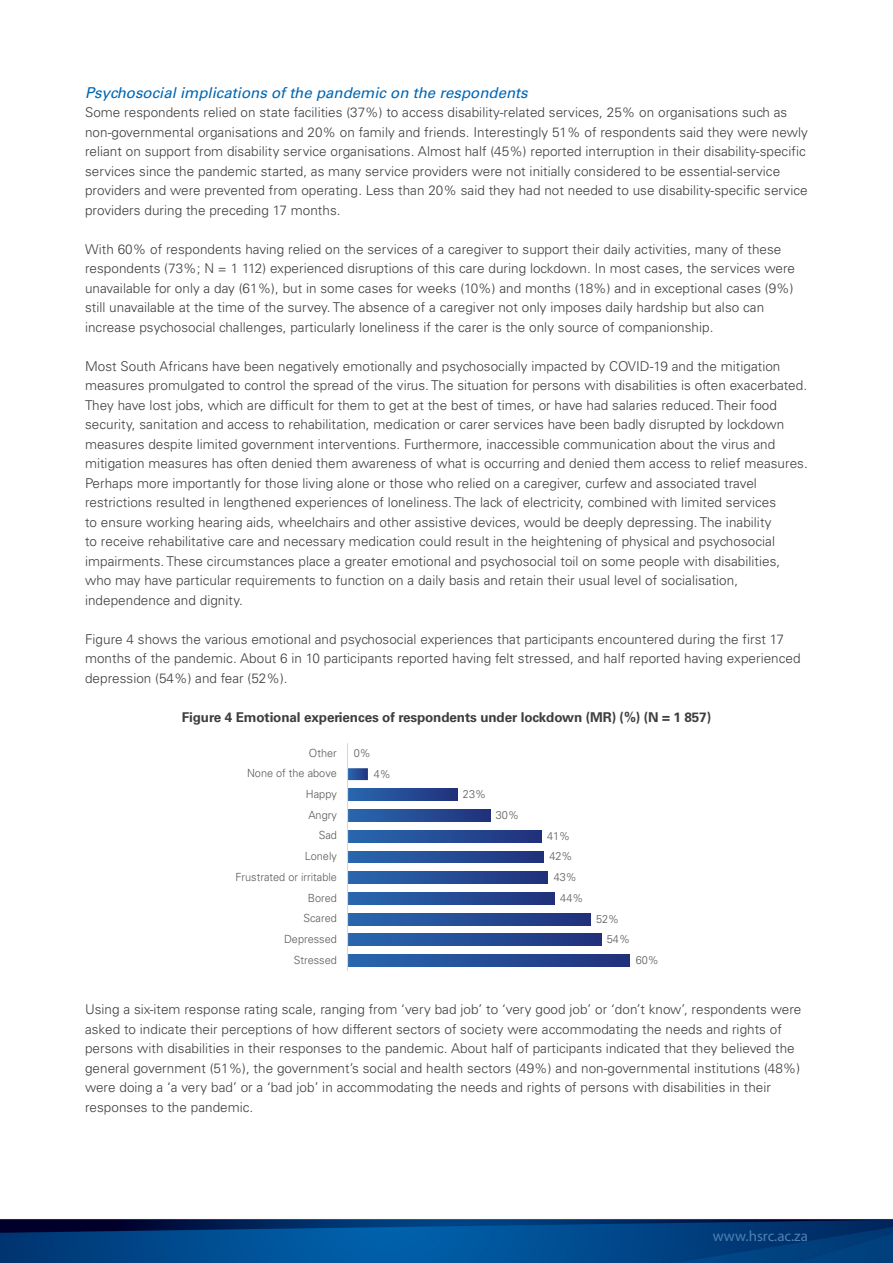
<style>
.page{position:relative;width:893px;height:1263px;background:#fff}
.page>*{position:absolute;margin:0;border:0;box-sizing:border-box;transform-origin:0 0}
.POLICY_BRIEF_BODY_fi{font:italic 15px "Univers";color:#0166b3}
.t1{font:15px "Myriad Pro";color:#4d80b2}
.POLICY_BRIEF_BODY_fi-2{font:300 13.5px/19.5px "Univers";letter-spacing:.005em;color:#3e3e3f}
.POLICY_BRIEF_BODY_Pa{font:300 13.5px/19.5px "Univers";letter-spacing:.005em;color:#3e3e3f}
.POLICY_BRIEF_BODY_Pa-2{font:700 13.5px "Univers";letter-spacing:-.01em;color:#3e3e3f}
.t2{font:300 11.25px "Univers";color:#595959}
</style>
<div class="page">
<img style="left:0;top:780px;width:893px;height:483px">
<svg style="left:348px;top:955px;width:282px;height:11px;background:#244c95"></svg>
<svg style="left:348px;top:934px;width:253px;height:12px;background:#244c95"></svg>
<svg style="left:348px;top:913px;width:242px;height:12px;background:#244c95"></svg>
<svg style="left:348px;top:892px;width:206px;height:12px;background:#244c95"></svg>
<svg style="left:348px;top:872px;width:200px;height:12px;background:#244c95"></svg>
<svg style="left:348px;top:851px;width:196px;height:12px;background:#244c95"></svg>
<svg style="left:348px;top:830px;width:193px;height:12px;background:#244c95"></svg>
<svg style="left:348px;top:810px;width:142px;height:11px;background:#244c95"></svg>
<svg style="left:348px;top:789px;width:109px;height:12px"></svg>
<svg style="left:348px;top:768px;width:20px;height:12px"></svg>
<hr style="left:347px;top:743px;width:1px;height:228px;background:#d9d9d9">
<p class="POLICY_BRIEF_BODY_fi" style="left:85px;top:83px;width:444px">Psychosocial implications of the pandemic on the respondents</p>
<p class="POLICY_BRIEF_BODY_fi-2" style="left:85px;top:102px;width:724px">Some respondents relied on state facilities (37%) to access disability-related services, 25% on organisations such as non-governmental organisations and 20% on family and friends. Interestingly 51% of respondents said they were newly reliant on support from disability service organisations. Almost half (45%) reported interruption in their disability-specific services since the pandemic started, as many service providers were not initially considered to be essential-service providers and were prevented from operating. Less than 20% said they had not needed to use disability-specific service providers during the preceding 17 months.</p>
<p class="POLICY_BRIEF_BODY_fi-2" style="left:85px;top:239px;width:712px">With 60% of respondents having relied on the services of a caregiver to support their daily activities, many of these respondents (73%; N = 1 112) experienced disruptions of this care during lockdown. In most cases, the services were unavailable for only a day (61%), but in some cases for weeks (10%) and months (18%) and in exceptional cases (9%) still unavailable at the time of the survey. The absence of a caregiver not only imposes daily hardship but also can increase psychosocial challenges, particularly loneliness if the carer is the only source of companionship.</p>
<p class="POLICY_BRIEF_BODY_fi-2" style="left:85px;top:356px;width:724px">Most South Africans have been negatively emotionally and psychosocially impacted by COVID-19 and the mitigation measures promulgated to control the spread of the virus. The situation for persons with disabilities is often exacerbated.<br>They have lost jobs, which are difficult for them to get at the best of times, or have had salaries reduced. Their food security, sanitation and access to rehabilitation, medication or carer services have been badly disrupted by lockdown measures despite limited government interventions. Furthermore, inaccessible communication about the virus and mitigation measures has often denied them awareness of what is occurring and denied them access to relief measures.<br>Perhaps more importantly for those living alone or those who relied on a caregiver, curfew and associated travel restrictions resulted in lengthened experiences of loneliness. The lack of electricity, combined with limited services<br>to ensure working hearing aids, wheelchairs and other assistive devices, would be deeply depressing. The inability<br>to receive rehabilitative care and necessary medication could result in the heightening of physical and psychosocial impairments. These circumstances place a greater emotional and psychosocial toil on some people with disabilities, who may have particular requirements to function on a daily basis and retain their usual level of socialisation, independence and dignity.</p>
<p class="POLICY_BRIEF_BODY_fi-2" style="left:85px;top:629px;width:717px">Figure 4 shows the various emotional and psychosocial experiences that participants encountered during the first 17 months of the pandemic. About 6 in 10 participants reported having felt stressed, and half reported having experienced depression (54%) and fear (52%).</p>
<p class="POLICY_BRIEF_BODY_Pa-2" style="left:182px;top:709px;width:531px">Figure 4 Emotional experiences of respondents under lockdown (MR) (%) (N = 1 857)</p>
<p class="t2" style="left:309px;top:746px;width:29px">Other</p>
<p class="t2" style="left:354px;top:746px;width:19px">0%</p>
<p class="t2" style="left:247px;top:766px;width:91px">None of the above</p>
<p class="t2" style="left:374px;top:767px;width:19px">4%</p>
<p class="t2" style="left:306px;top:787px;width:32px">Happy</p>
<p class="t2" style="left:463px;top:787px;width:25px">23%</p>
<p class="t2" style="left:308px;top:808px;width:30px">Angry</p>
<p class="t2" style="left:496px;top:808px;width:25px">30%</p>
<p class="t2" style="left:319px;top:828px;width:20px">Sad</p>
<p class="t2" style="left:547px;top:829px;width:25px">41%</p>
<p class="t2" style="left:305px;top:849px;width:34px">Lonely</p>
<p class="t2" style="left:549px;top:850px;width:25px">42%</p>
<p class="t2" style="left:236px;top:870px;width:103px">Frustrated or irritable</p>
<p class="t2" style="left:554px;top:870px;width:25px">43%</p>
<p class="t2" style="left:308px;top:891px;width:31px">Bored</p>
<p class="t2" style="left:560px;top:891px;width:25px">44%</p>
<p class="t2" style="left:303px;top:911px;width:35px">Scared</p>
<p class="t2" style="left:596px;top:912px;width:25px">52%</p>
<p class="t2" style="left:284px;top:932px;width:54px">Depressed</p>
<p class="t2" style="left:607px;top:932px;width:25px">54%</p>
<p class="t2" style="left:294px;top:953px;width:45px">Stressed</p>
<p class="t2" style="left:636px;top:953px;width:25px">60%</p>
<p class="POLICY_BRIEF_BODY_Pa" style="left:85px;top:999px;width:718px">Using a six-item response rating scale, ranging from ‘very bad job’ to ‘very good job’ or ‘don’t know’, respondents were asked to indicate their perceptions of how different sectors of society were accommodating the needs and rights of persons with disabilities in their responses to the pandemic. About half of participants indicated that they believed the general government (51%), the government’s social and health sectors (49%) and non-governmental institutions (48%) were doing a ‘a very bad’ or a ‘bad job’ in accommodating the needs and rights of persons with disabilities in their responses to the pandemic.</p>
<p class="t1" style="left:713px;top:1226px;width:97px">www.hsrc.ac.za</p>
</div>
